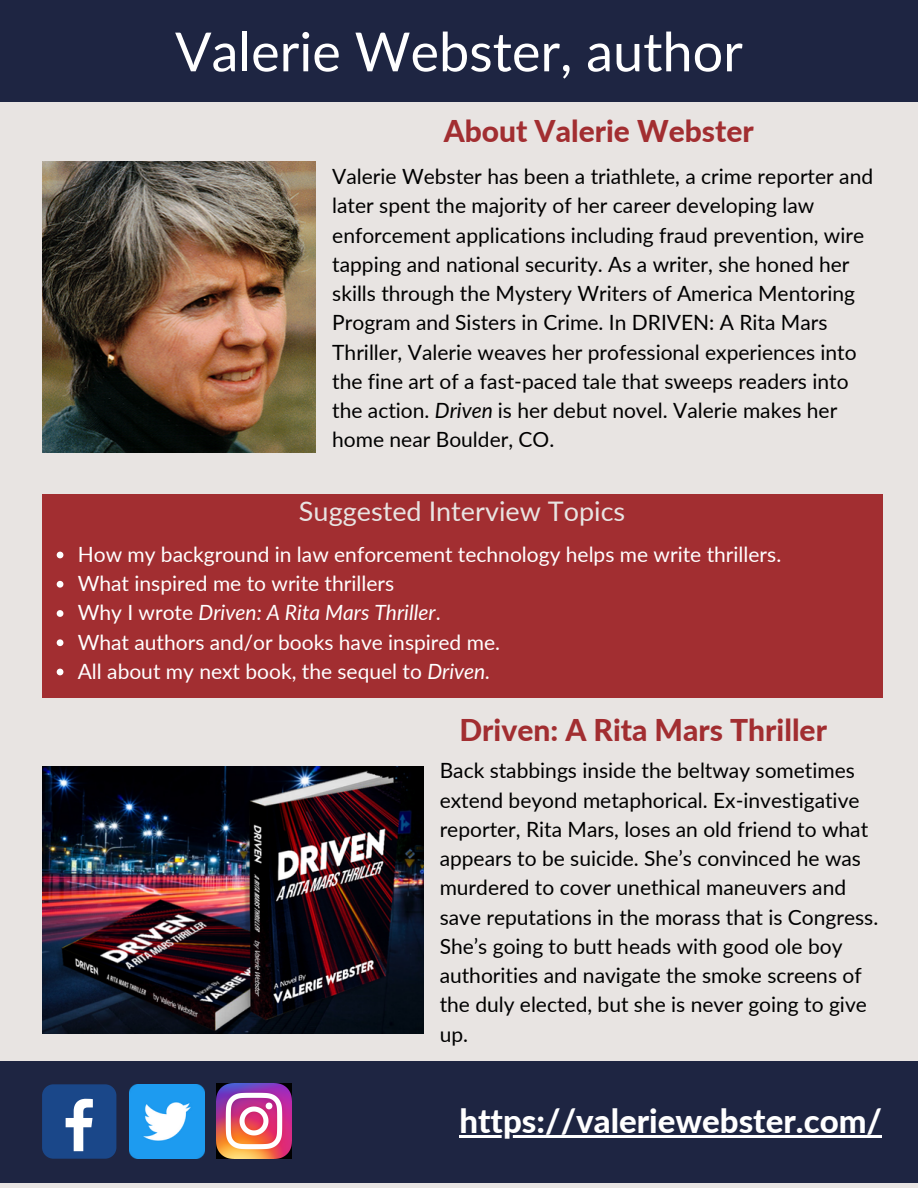
<style>
.page{position:relative;width:918px;height:1188px;background:#e8e4e2}
.page>*{position:absolute;margin:0;border:0;box-sizing:border-box;transform-origin:0 0}
.t1{font:54px "Lato";color:#fff}
.t2{font:800 33px "Lato";color:#fff}
.t3{font:800 30px "Lato";color:#a22e31}
.t4{font:27px "Lato";color:#e8e4e2}
.t5{font:21px/29.2px "Lato";color:#000}
.t6{font:21px "Lato";color:#fff}
.t7{font:italic 21px "Lato";color:#fff}
.s1{font-style:italic}
.s2{font-style:normal}
</style>
<div class="page">
<div style="left:0;top:0;width:918px;height:101px;background:#1e2542"></div>
<img style="left:42px;top:766px;width:381px;height:268px">
<img style="left:42px;top:162px;width:273px;height:290px">
<div style="left:0;top:1061px;width:918px;height:121px;background:#1e2542"></div>
<div style="left:42px;top:1084px;width:74px;height:75px;background:#1a4789;border-radius:11px"></div>
<svg style="left:66px;top:1099px;width:27px;height:52px"></svg>
<div style="left:42px;top:494px;width:840px;height:204px;background:#a22e31"></div>
<hr style="left:459px;top:1135px;width:423px;height:2px;background:#fff">
<svg style="left:57px;top:552px;width:6px;height:6px"></svg>
<svg style="left:57px;top:581px;width:6px;height:7px"></svg>
<svg style="left:57px;top:610px;width:6px;height:7px"></svg>
<svg style="left:57px;top:639px;width:6px;height:7px"></svg>
<svg style="left:57px;top:669px;width:6px;height:6px"></svg>
<img style="left:130px;top:1084px;width:74px;height:75px">
<img style="left:217px;top:1084px;width:75px;height:75px">
<p class="t1" style="left:175px;top:18px;width:569px">Valerie Webster, author</p>
<p class="t3" style="left:444px;top:113px;width:312px">About Valerie Webster</p>
<p class="t5" style="left:332px;top:161px;width:542px">Valerie Webster has been a triathlete, a crime reporter and later spent the majority of her career developing law enforcement applications including fraud prevention, wire tapping and national security. As a writer, she honed her skills through the Mystery Writers of America Mentoring Program and Sisters in Crime. In DRIVEN: A Rita Mars Thriller, Valerie weaves her professional experiences into the fine art of a fast-paced tale that sweeps readers into the action. <span class="s1">Driven</span> is her debut novel. Valerie makes her home near Boulder, CO.</p>
<p class="t4" style="left:299px;top:494px;width:328px">Suggested Interview Topics</p>
<p class="t6" style="left:78px;top:541px;width:705px">How my background in law enforcement technology helps me write thrillers.</p>
<p class="t6" style="left:78px;top:570px;width:318px">What inspired me to write thrillers</p>
<p class="t7" style="left:78px;top:600px;width:364px"><span class="s2">Why I wrote</span> Driven: A Rita Mars Thriller<span class="s2">.</span></p>
<p class="t6" style="left:78px;top:629px;width:424px">What authors and/or books have inspired me.</p>
<p class="t6" style="left:78px;top:658px;width:414px">All about my next book, the sequel to <span class="s1">Driven.</span></p>
<p class="t3" style="left:460px;top:712px;width:369px">Driven: A Rita Mars Thriller</p>
<p class="t5" style="left:440px;top:756px;width:440px">Back stabbings inside the beltway sometimes extend beyond metaphorical. Ex-investigative reporter, Rita Mars, loses an old friend to what appears to be suicide. She’s convinced he was murdered to cover unethical maneuvers and save reputations in the morass that is Congress.<br>She’s going to butt heads with good ole boy authorities and navigate the smoke screens of the duly elected, but she is never going to give up.</p>
<p class="t2" style="left:459px;top:1100px;width:424px">https://valeriewebster.com/</p>
</div>
